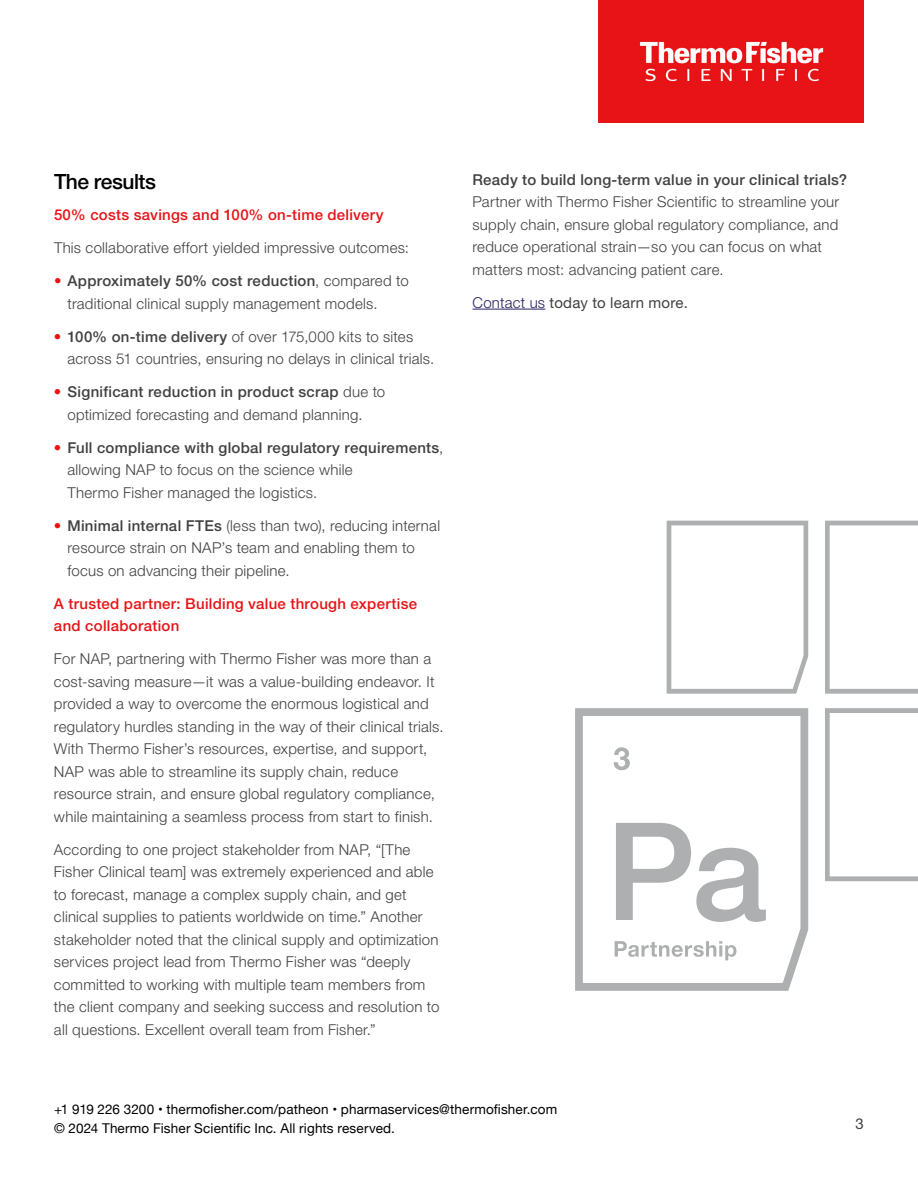
<style>
.page{position:relative;width:918px;height:1188px;background:#fff}
.page>*{position:absolute;margin:0;border:0;box-sizing:border-box;transform-origin:0 0}
.t1{font:500 21px "Helvetica Neue LTW1 G";letter-spacing:-.025em;color:#000}
.t2{font:300 15px/22.5px "Helvetica Neue LTW1 G";letter-spacing:.015em;color:#414042}
.t3{font:500 15px/22.5px "Helvetica Neue LTW1 G";letter-spacing:.02em;color:#e71316}
.t4{font:500 15px "Helvetica Neue LTW1 G";letter-spacing:.02em;color:#414042}
.t5{font:15px "Helvetica Neue LTW1 G";letter-spacing:.015em;color:#414042}
.t6{font:13.5px/19.5px "Helvetica Neue";letter-spacing:.01em;color:#000}
.s1{font-weight:500;color:#e71316}
.s2{font-weight:500}
.s3{font-weight:300;color:#262262}
</style>
<div class="page">
<hr style="left:472px;top:309px;width:73px;height:1px;background:#262262">
<svg style="left:667px;top:521px;width:141px;height:173px"></svg>
<svg style="left:825px;top:521px;width:93px;height:173px"></svg>
<svg style="left:825px;top:708px;width:93px;height:173px"></svg>
<svg style="left:575px;top:708px;width:233px;height:283px"></svg>
<svg style="left:616px;top:823px;width:150px;height:99px"></svg>
<svg style="left:615px;top:941px;width:121px;height:19px"></svg>
<svg style="left:614px;top:747px;width:16px;height:23px"></svg>
<img style="left:598px;top:0;width:266px;height:122px">
<h1 class="t1" style="left:54px;top:169px;width:103px">The results</h1>
<p class="t3" style="left:54px;top:204px;width:331px">50% costs savings and 100% on-time delivery</p>
<p class="t2" style="left:54px;top:237px;width:357px">This collaborative effort yielded impressive outcomes:</p>
<p class="t2" style="left:67px;top:270px;width:343px;text-indent:-13px"><span class="s1">•</span> <span class="s2">Approximately 50% cost reduction</span>, compared to traditional clinical supply management models.</p>
<p class="t2" style="left:67px;top:325px;width:368px;text-indent:-14px"><span class="s1">•</span> <span class="s2">100% on-time delivery</span> of over 175,000 kits to sites across 51 countries, ensuring no delays in clinical trials.</p>
<p class="t2" style="left:67px;top:381px;width:319px;text-indent:-14px"><span class="s1">•</span> <span class="s2">Significant reduction in product scrap</span> due to optimized forecasting and demand planning.</p>
<p class="t2" style="left:67px;top:436px;width:377px;text-indent:-14px"><span class="s1">•</span> <span class="s2">Full compliance with global regulatory requirements</span>, allowing NAP to focus on the science while<br>Thermo Fisher managed the logistics.</p>
<p class="t2" style="left:67px;top:514px;width:374px;text-indent:-14px"><span class="s1">•</span> <span class="s2">Minimal internal FTEs</span> (less than two), reducing internal resource strain on NAP’s team and enabling them to focus on advancing their pipeline.</p>
<p class="t3" style="left:54px;top:592px;width:365px">A trusted partner: Building value through expertise and collaboration</p>
<p class="t2" style="left:54px;top:648px;width:391px">For NAP, partnering with Thermo Fisher was more than a cost-saving measure—it was a value-building endeavor. It provided a way to overcome the enormous logistical and regulatory hurdles standing in the way of their clinical trials.<br>With Thermo Fisher’s resources, expertise, and support, NAP was able to streamline its supply chain, reduce resource strain, and ensure global regulatory compliance, while maintaining a seamless process from start to finish.</p>
<p class="t2" style="left:54px;top:838px;width:387px">According to one project stakeholder from NAP, “[The Fisher Clinical team] was extremely experienced and able to forecast, manage a complex supply chain, and get clinical supplies to patients worldwide on time.” Another stakeholder noted that the clinical supply and optimization services project lead from Thermo Fisher was “deeply committed to working with multiple team members from the client company and seeking success and resolution to all questions. Excellent overall team from Fisher.”</p>
<p class="t4" style="left:472px;top:170px;width:376px">Ready to build long-term value in your clinical trials?</p>
<p class="t2" style="left:472px;top:190px;width:368px">Partner with Thermo Fisher Scientific to streamline your supply chain, ensure global regulatory compliance, and reduce operational strain—so you can focus on what matters most: advancing patient care.</p>
<p class="t5" style="left:472px;top:293px;width:217px"><span class="s3">Contact us</span> today to learn more.</p>
<p class="t6" style="left:54px;top:1100px;width:505px">+1 919 226 3200 • thermofisher.com/patheon • pharmaservices@thermofisher.com © 2024 Thermo Fisher Scientific Inc. All rights reserved.</p>
<p class="t5" style="left:856px;top:1114px;width:10px">3</p>
</div>
